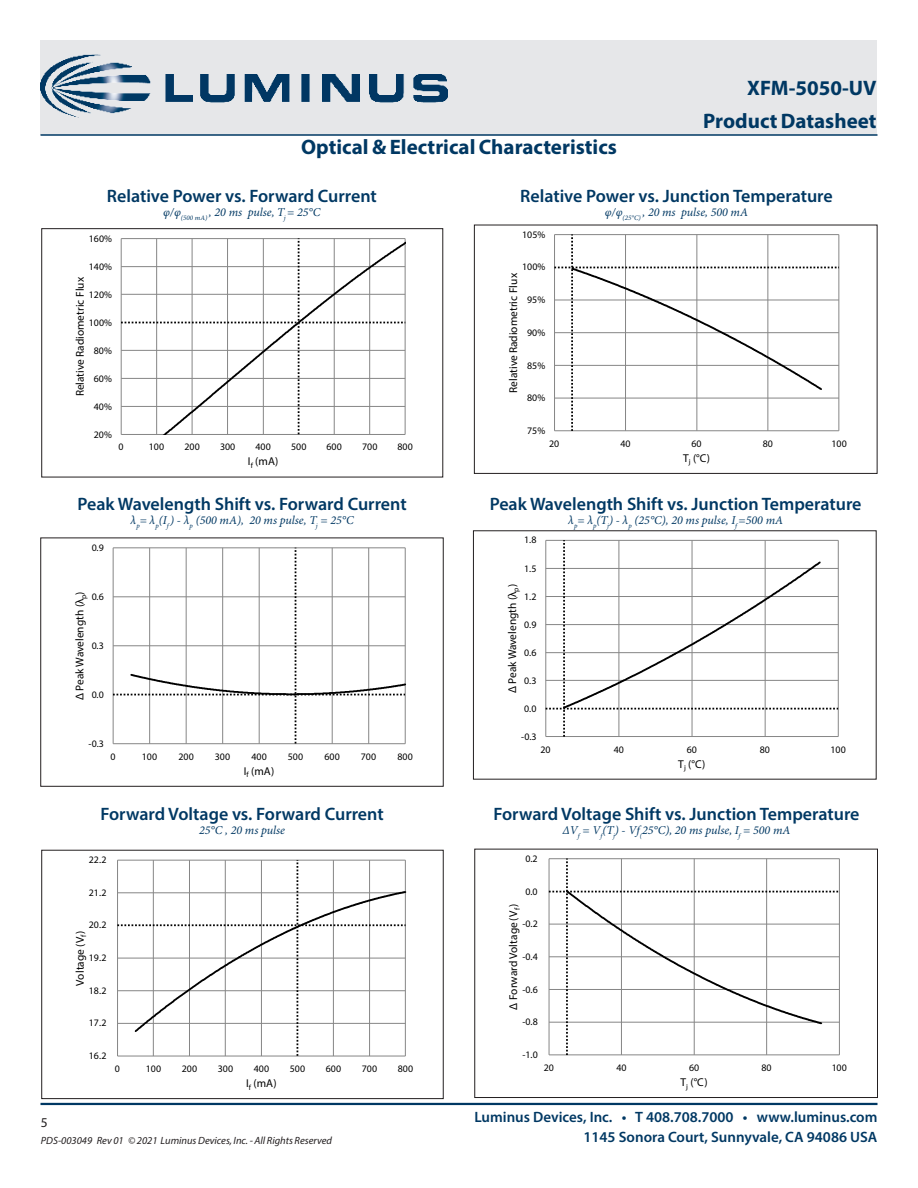
<style>
.page{position:relative;width:918px;height:1188px;background:#fff}
.page>*{position:absolute;margin:0;border:0;box-sizing:border-box;transform-origin:0 0}
.DS_Title1{font:700 21px "Myriad Pro";color:#003863}
.t1{font:600 18px "Myriad Pro";color:#003863}
.t2{font:600 15px "Myriad Pro";color:#003863}
.zzFooterRight2{font:13.5px "Myriad Pro";color:#231f20}
.t3{font:italic 12px "Minion Pro";color:#003863}
.t4{font:11.4px "Myriad Pro";color:#000}
.zzFooterRight1{font:italic 10.5px "Myriad Pro";color:#231f20}
.t5{font:9.9px "Myriad Pro";letter-spacing:-.015em;color:#000}
</style>
<div class="page">
<div style="left:40px;top:40px;width:838px;height:95px;background:#e6e7e9"></div>
<hr style="left:40px;top:1103px;width:838px;height:2px;background:#003863">
<hr style="left:40px;top:134px;width:838px;height:2px;background:#003863">
<hr style="left:121px;top:434px;width:284px;height:1px;background:#868686">
<hr style="left:405px;top:239px;width:1px;height:195px;background:#868686">
<svg style="left:121px;top:238px;width:15px;height:196px"></svg>
<svg style="left:136px;top:238px;width:269px;height:196px"></svg>
<div style="left:41px;top:228px;width:402px;height:249px;border:1px solid #231f20"></div>
<hr style="left:839px;top:235px;width:1px;height:196px;background:#868686">
<svg style="left:554px;top:234px;width:285px;height:197px"></svg>
<div style="left:474px;top:225px;width:404px;height:249px;border:1px solid #231f20"></div>
<hr style="left:113px;top:547px;width:292px;height:1px;background:#868686">
<svg style="left:113px;top:548px;width:293px;height:196px"></svg>
<div style="left:40px;top:538px;width:404px;height:249px;border:1px solid #231f20"></div>
<hr style="left:545px;top:540px;width:1px;height:197px;background:#868686">
<hr style="left:838px;top:540px;width:1px;height:197px;background:#868686">
<svg style="left:546px;top:540px;width:292px;height:197px"></svg>
<hr style="left:118px;top:1056px;width:287px;height:1px;background:#868686">
<svg style="left:117px;top:860px;width:290px;height:196px"></svg>
<div style="left:41px;top:850px;width:403px;height:249px;border:1px solid #231f20"></div>
<hr style="left:549px;top:1055px;width:290px;height:1px;background:#868686">
<hr style="left:549px;top:858px;width:290px;height:1px;background:#868686">
<hr style="left:839px;top:859px;width:1px;height:196px;background:#868686">
<svg style="left:549px;top:859px;width:290px;height:196px"></svg>
<div style="left:474px;top:849px;width:404px;height:249px;border:1px solid #231f20"></div>
<img style="left:41px;top:54px;width:406px;height:64px">
<p class="DS_Title1" style="left:301px;top:133px;width:317px">Optical &amp; Electrical Characteristics</p>
<p class="DS_Title1" style="left:747px;top:74px;width:131px">XFM-5050-UV</p>
<p class="DS_Title1" style="left:703px;top:107px;width:175px">Product Datasheet</p>
<p class="t1" style="left:107px;top:185px;width:272px">Relative Power vs. Forward Current</p>
<p class="t3" style="left:163px;top:204px;width:159px">φ/φ<sub>(500</sub> <sub>mA)</sub> , 20 ms pulse, T<sub>j</sub> = 25°C</p>
<p class="t5" style="left:89px;top:232px;width:25px">160%</p>
<p class="t5" style="left:89px;top:260px;width:25px">140%</p>
<p class="t4" style="left:73px;top:396px;width:121px;rotate:-90deg">Relative Radiometric Flux</p>
<p class="t5" style="left:89px;top:288px;width:25px">120%</p>
<p class="t5" style="left:89px;top:316px;width:25px">100%</p>
<p class="t5" style="left:94px;top:344px;width:20px">80%</p>
<p class="t5" style="left:94px;top:372px;width:20px">60%</p>
<p class="t5" style="left:94px;top:400px;width:20px">40%</p>
<p class="t5" style="left:94px;top:428px;width:20px">20%</p>
<p class="t5" style="left:119px;top:441px;width:7px">0</p>
<p class="t5" style="left:149px;top:441px;width:17px">100</p>
<p class="t5" style="left:185px;top:441px;width:17px">200</p>
<p class="t5" style="left:220px;top:441px;width:17px">300</p>
<p class="t5" style="left:256px;top:441px;width:17px">400</p>
<p class="t5" style="left:291px;top:441px;width:17px">500</p>
<p class="t5" style="left:327px;top:441px;width:17px">600</p>
<p class="t5" style="left:362px;top:441px;width:17px">700</p>
<p class="t5" style="left:398px;top:441px;width:17px">800</p>
<p class="t4" style="left:248px;top:455px;width:32px">I<sub>f</sub> (mA)</p>
<p class="t1" style="left:77px;top:492px;width:331px">Peak Wavelength Shift vs. Forward Current</p>
<p class="t3" style="left:131px;top:512px;width:225px">λ<sub>p</sub>= λ<sub>p</sub>(I<sub>f</sub> ) - λ<sub>p</sub> (500 mA), 20 ms pulse, T<sub>j</sub> = 25°C</p>
<p class="t5" style="left:92px;top:541px;width:14px">0.9</p>
<p class="t4" style="left:73px;top:700px;width:110px;rotate:-90deg">Δ Peak Wavelength (λ<sub>p</sub>)</p>
<p class="t5" style="left:92px;top:590px;width:14px">0.6</p>
<p class="t5" style="left:92px;top:639px;width:14px">0.3</p>
<p class="t5" style="left:92px;top:688px;width:14px">0.0</p>
<p class="t5" style="left:89px;top:737px;width:17px">-0.3</p>
<p class="t5" style="left:111px;top:750px;width:7px">0</p>
<p class="t5" style="left:142px;top:750px;width:17px">100</p>
<p class="t5" style="left:178px;top:750px;width:17px">200</p>
<p class="t5" style="left:215px;top:750px;width:17px">300</p>
<p class="t5" style="left:251px;top:750px;width:17px">400</p>
<p class="t5" style="left:288px;top:750px;width:17px">500</p>
<p class="t5" style="left:324px;top:750px;width:17px">600</p>
<p class="t5" style="left:361px;top:750px;width:17px">700</p>
<p class="t5" style="left:397px;top:750px;width:17px">800</p>
<p class="t4" style="left:244px;top:764px;width:32px">I<sub>f</sub> (mA)</p>
<p class="t1" style="left:100px;top:802px;width:285px">Forward Voltage vs. Forward Current</p>
<p class="t3" style="left:199px;top:822px;width:87px">25°C , 20 ms pulse</p>
<p class="t5" style="left:89px;top:854px;width:19px">22.2</p>
<p class="t5" style="left:89px;top:886px;width:19px">21.2</p>
<p class="t5" style="left:89px;top:919px;width:19px">20.2</p>
<p class="t4" style="left:73px;top:986px;width:57px;rotate:-90deg">Voltage (V<sub>f</sub>)</p>
<p class="t5" style="left:89px;top:952px;width:19px">19.2</p>
<p class="t5" style="left:89px;top:984px;width:19px">18.2</p>
<p class="t5" style="left:89px;top:1017px;width:19px">17.2</p>
<p class="t5" style="left:89px;top:1050px;width:19px">16.2</p>
<p class="t5" style="left:115px;top:1062px;width:7px">0</p>
<p class="t5" style="left:146px;top:1062px;width:17px">100</p>
<p class="t5" style="left:182px;top:1062px;width:17px">200</p>
<p class="t5" style="left:218px;top:1062px;width:17px">300</p>
<p class="t5" style="left:254px;top:1062px;width:17px">400</p>
<p class="t5" style="left:290px;top:1062px;width:17px">500</p>
<p class="t5" style="left:326px;top:1062px;width:17px">600</p>
<p class="t5" style="left:362px;top:1062px;width:17px">700</p>
<p class="t5" style="left:398px;top:1062px;width:17px">800</p>
<p class="t4" style="left:246px;top:1076px;width:32px">I<sub>f</sub> (mA)</p>
<p class="zzFooterRight2" style="left:41px;top:1115px;width:8px">5</p>
<p class="zzFooterRight1" style="left:41px;top:1134px;width:293px">PDS-003049 Rev 01 © 2021 Luminus Devices, Inc. - All Rights Reserved</p>
<p class="t1" style="left:520px;top:185px;width:314px">Relative Power vs. Junction Temperature</p>
<p class="t3" style="left:605px;top:204px;width:145px">φ/φ<sub>(25°C)</sub> , 20 ms pulse, 500 mA</p>
<p class="t5" style="left:522px;top:228px;width:25px">105%</p>
<p class="t5" style="left:522px;top:261px;width:25px">100%</p>
<p class="t4" style="left:506px;top:393px;width:121px;rotate:-90deg">Relative Radiometric Flux</p>
<p class="t5" style="left:527px;top:294px;width:20px">95%</p>
<p class="t5" style="left:527px;top:326px;width:20px">90%</p>
<p class="t5" style="left:527px;top:359px;width:20px">85%</p>
<p class="t5" style="left:527px;top:392px;width:20px">80%</p>
<p class="t5" style="left:527px;top:425px;width:20px">75%</p>
<p class="t5" style="left:549px;top:437px;width:12px">20</p>
<p class="t5" style="left:620px;top:437px;width:12px">40</p>
<p class="t5" style="left:692px;top:437px;width:12px">60</p>
<p class="t5" style="left:763px;top:437px;width:12px">80</p>
<p class="t5" style="left:831px;top:437px;width:17px">100</p>
<p class="t4" style="left:683px;top:451px;width:29px">T<sub>j</sub> (°C)</p>
<p class="t1" style="left:490px;top:492px;width:373px">Peak Wavelength Shift vs. Junction Temperature</p>
<p class="t3" style="left:568px;top:512px;width:216px">λ<sub>p</sub>= λ<sub>p</sub>(T<sub>j</sub>) - λ<sub>p</sub> (25°C), 20 ms pulse, I<sub>f</sub> =500 mA</p>
<p class="t5" style="left:524px;top:534px;width:14px">1.8</p>
<p class="t5" style="left:524px;top:562px;width:14px">1.5</p>
<p class="t4" style="left:505px;top:693px;width:111px;rotate:-90deg">Δ Peak Wavelength (λ<sub>p</sub>)</p>
<p class="t5" style="left:524px;top:590px;width:14px">1.2</p>
<p class="t5" style="left:524px;top:618px;width:14px">0.9</p>
<p class="t5" style="left:524px;top:646px;width:14px">0.6</p>
<p class="t5" style="left:524px;top:674px;width:14px">0.3</p>
<p class="t5" style="left:524px;top:702px;width:14px">0.0</p>
<p class="t5" style="left:521px;top:730px;width:17px">-0.3</p>
<p class="t5" style="left:541px;top:743px;width:12px">20</p>
<p class="t5" style="left:614px;top:743px;width:12px">40</p>
<p class="t5" style="left:687px;top:743px;width:12px">60</p>
<p class="t5" style="left:760px;top:743px;width:12px">80</p>
<p class="t5" style="left:830px;top:743px;width:17px">100</p>
<p class="t4" style="left:678px;top:757px;width:29px">T<sub>j</sub> (°C)</p>
<p class="t1" style="left:493px;top:802px;width:368px">Forward Voltage Shift vs. Junction Temperature</p>
<p class="t3" style="left:562px;top:822px;width:230px">ΔV<sub>f</sub> = V<sub>f</sub>(T<sub>j</sub>) - Vf<sub>(</sub>25°C), 20 ms pulse, I<sub>f</sub> = 500 mA</p>
<p class="t5" style="left:525px;top:852px;width:14px">0.2</p>
<p class="t5" style="left:525px;top:885px;width:14px">0.0</p>
<p class="t4" style="left:506px;top:1010px;width:107px;rotate:-90deg">Δ Forward Voltage (V<sub>f</sub>)</p>
<p class="t5" style="left:522px;top:918px;width:17px">-0.2</p>
<p class="t5" style="left:522px;top:951px;width:17px">-0.4</p>
<p class="t5" style="left:522px;top:983px;width:17px">-0.6</p>
<p class="t5" style="left:522px;top:1016px;width:17px">-0.8</p>
<p class="t5" style="left:522px;top:1049px;width:17px">-1.0</p>
<p class="t5" style="left:544px;top:1061px;width:12px">20</p>
<p class="t5" style="left:616px;top:1061px;width:12px">40</p>
<p class="t5" style="left:689px;top:1061px;width:12px">60</p>
<p class="t5" style="left:762px;top:1061px;width:12px">80</p>
<p class="t5" style="left:832px;top:1061px;width:17px">100</p>
<p class="t4" style="left:681px;top:1075px;width:29px">T<sub>j</sub> (°C)</p>
<p class="t2" style="left:474px;top:1108px;width:405px">Luminus Devices, Inc. • T 408.708.7000 • www.luminus.com</p>
<p class="t2" style="left:584px;top:1127px;width:295px">1145 Sonora Court, Sunnyvale, CA 94086 USA</p>
</div>
